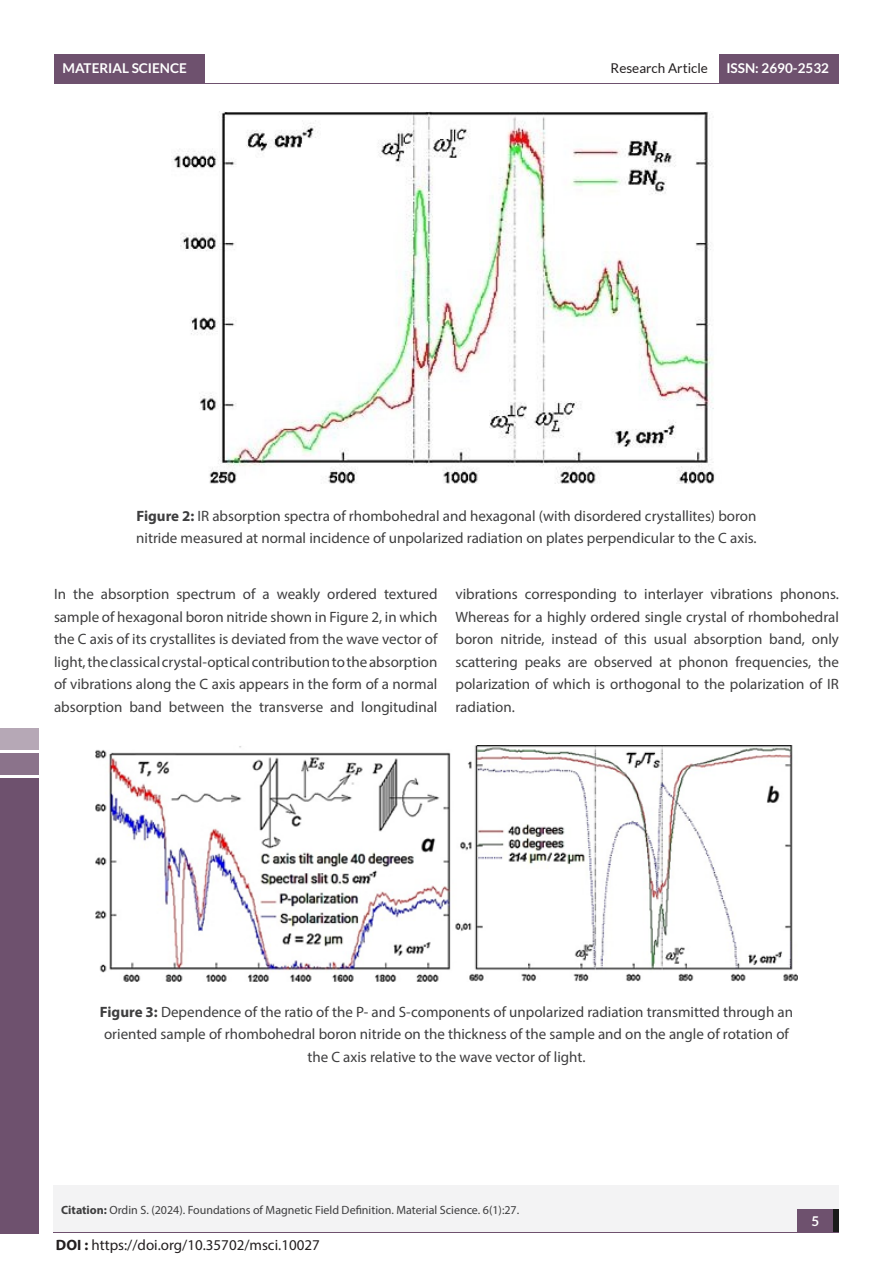
<style>
.page{position:relative;width:893px;height:1263px;background:#fff}
.page>*{position:absolute;margin:0;border:0;box-sizing:border-box;transform-origin:0 0}
.t1{font:15px/22.5px "Myriad Pro";color:#3e3e3f;text-align:justify}
.t2{font:15px "Myriad Pro";color:#231f20}
.t3{font:700 13.5px "Lato";color:#fff}
.t4{font:13.5px "Lato";color:#231f20}
.t5{font:12px "Myriad Pro";color:#3e3e3f}
.s1{font-weight:700}
</style>
<div class="page">
<div style="left:54px;top:54px;width:151px;height:30px;background:#6e516e"></div>
<div style="left:719px;top:54px;width:119px;height:30px;background:#6e516e"></div>
<hr style="left:54px;top:84px;width:785px;height:1px;background:#6e516e">
<div style="left:54px;top:1211px;width:785px;height:22px;background:#f3f3f4"></div>
<div style="left:54px;top:1184px;width:785px;height:47px;background:#f3f3f4"></div>
<div style="left:798px;top:1209px;width:41px;height:22px;background:#1b1b1b"></div>
<div style="left:798px;top:1209px;width:35px;height:22px;background:#6e516e"></div>
<div style="left:0;top:778px;width:38px;height:455px;background:#6e516e"></div>
<div style="left:0;top:753px;width:39px;height:22px;background:#8b738b"></div>
<div style="left:0;top:728px;width:39px;height:21px;background:#b6a8b6"></div>
<img style="left:172px;top:111px;width:543px;height:372px">
<img style="left:96px;top:745px;width:702px;height:237px">
<p class="t3" style="left:63px;top:61px;width:126px">MATERIAL SCIENCE</p>
<p class="t4" style="left:611px;top:61px;width:99px">Research Article</p>
<p class="t3" style="left:726px;top:61px;width:104px">ISSN: 2690-2532</p>
<p class="t1" style="left:136px;top:504px;width:622px"><span class="s1">Figure 2:</span> IR absorption spectra of rhombohedral and hexagonal (with disordered crystallites) boron nitride measured at normal incidence of unpolarized radiation on plates perpendicular to the C axis.</p>
<p class="t1" style="left:54px;top:583px;width:385px">In the absorption spectrum of a weakly ordered textured sample of hexagonal boron nitride shown in Figure 2, in which the C axis of its crystallites is deviated from the wave vector of light, the classical crystal-optical contribution to the absorption of vibrations along the C axis appears in the form of a normal absorption band between the transverse and longitudinal</p>
<p class="t1" style="left:455px;top:583px;width:385px">vibrations corresponding to interlayer vibrations phonons.<br>Whereas for a highly ordered single crystal of rhombohedral boron nitride, instead of this usual absorption band, only scattering peaks are observed at phonon frequencies, the polarization of which is orthogonal to the polarization of IR radiation.</p>
<p class="t1" style="left:100px;top:1000px;width:695px;text-align:center"><span class="s1">Figure 3:</span> Dependence of the ratio of the P- and S-components of unpolarized radiation transmitted through an oriented sample of rhombohedral boron nitride on the thickness of the sample and on the angle of rotation of the C axis relative to the wave vector of light.</p>
<p class="t5" style="left:61px;top:1202px;width:460px"><span class="s1">Citation:</span> Ordin S. (2024). Foundations of Magnetic Field Definition. Material Science. 6(1):27.</p>
<p class="t2" style="left:56px;top:1235px;width:265px"><span class="s1">DOI :</span> https://doi.org/10.35702/msci.10027</p>
<p class="t3" style="left:811px;top:1213px;width:9px">5</p>
</div>
